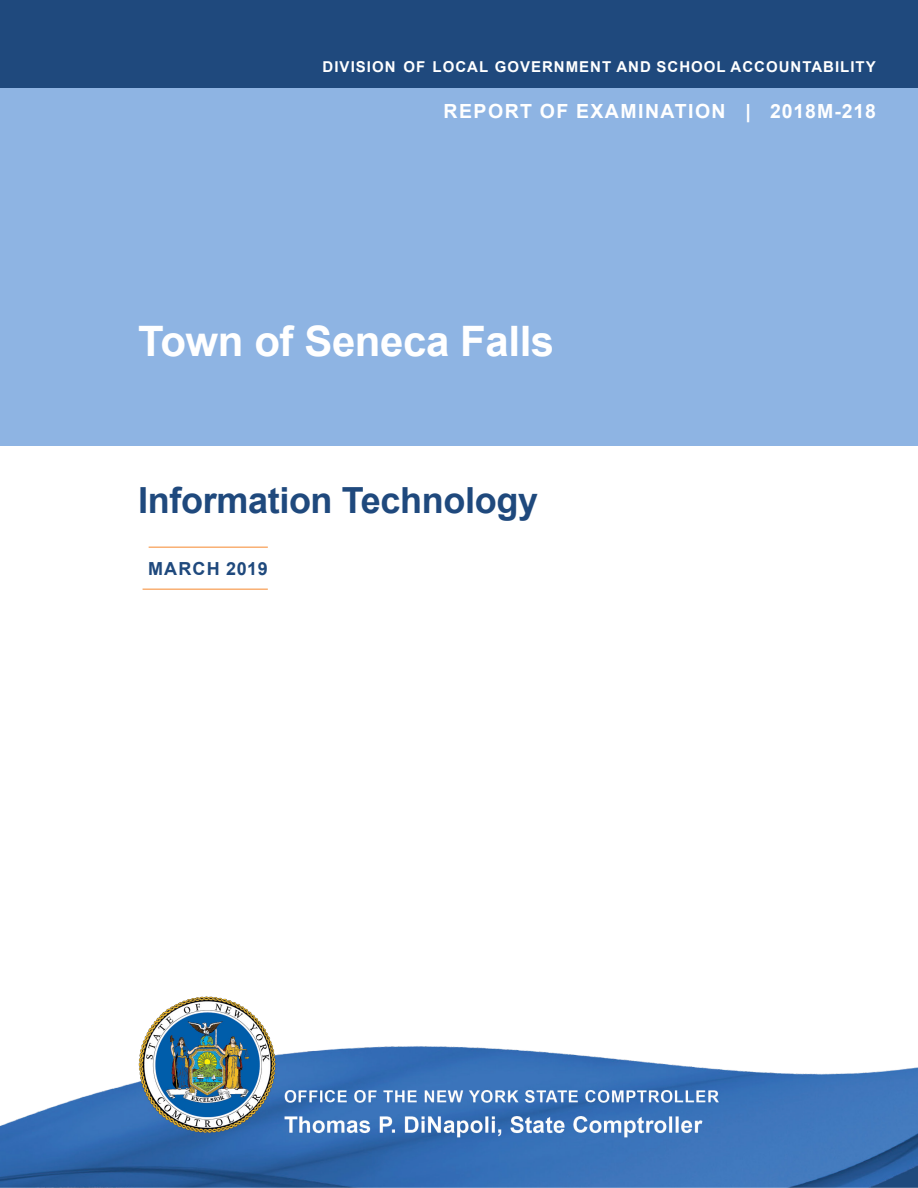
<style>
.page{position:relative;width:918px;height:1188px;background:#fff}
.page>*{position:absolute;margin:0;border:0;box-sizing:border-box;transform-origin:0 0}
.t1{font:700 42px "Arial";letter-spacing:-.01em;color:#fff}
.t2{font:700 36px "Arial";letter-spacing:-.01em;color:#1f497d}
.t3{font:700 19.5px "Arial";letter-spacing:.075em;color:#fff}
.Sidebar_Text{font:700 18px "Arial";letter-spacing:.065em;color:#1f497d}
.t4{font:700 15px "Arial";letter-spacing:.065em;color:#fff}
</style>
<div class="page">
<div style="left:0;top:0;width:918px;height:446px;background:#8eb4e3"></div>
<div style="left:0;top:0;width:918px;height:88px;background:#1f497d"></div>
<hr style="left:149px;top:546px;width:119px;height:2px;background:#f9b074">
<hr style="left:143px;top:588px;width:125px;height:2px;background:#f9b074">
<img style="left:0;top:996px;width:918px;height:192px">
<p class="t4" style="left:323px;top:56px;width:555px">DIVISION OF LOCAL GOVERNMENT AND SCHOOL ACCOUNTABILITY</p>
<p class="t3" style="left:444px;top:97px;width:434px">REPORT OF EXAMINATION | 2018M-218</p>
<p class="t1" style="left:138px;top:311px;width:418px">Town of Seneca Falls</p>
<p class="t2" style="left:138px;top:475px;width:401px">Information Technology</p>
<p class="Sidebar_Text" style="left:148px;top:556px;width:121px">MARCH 2019</p>
</div>
